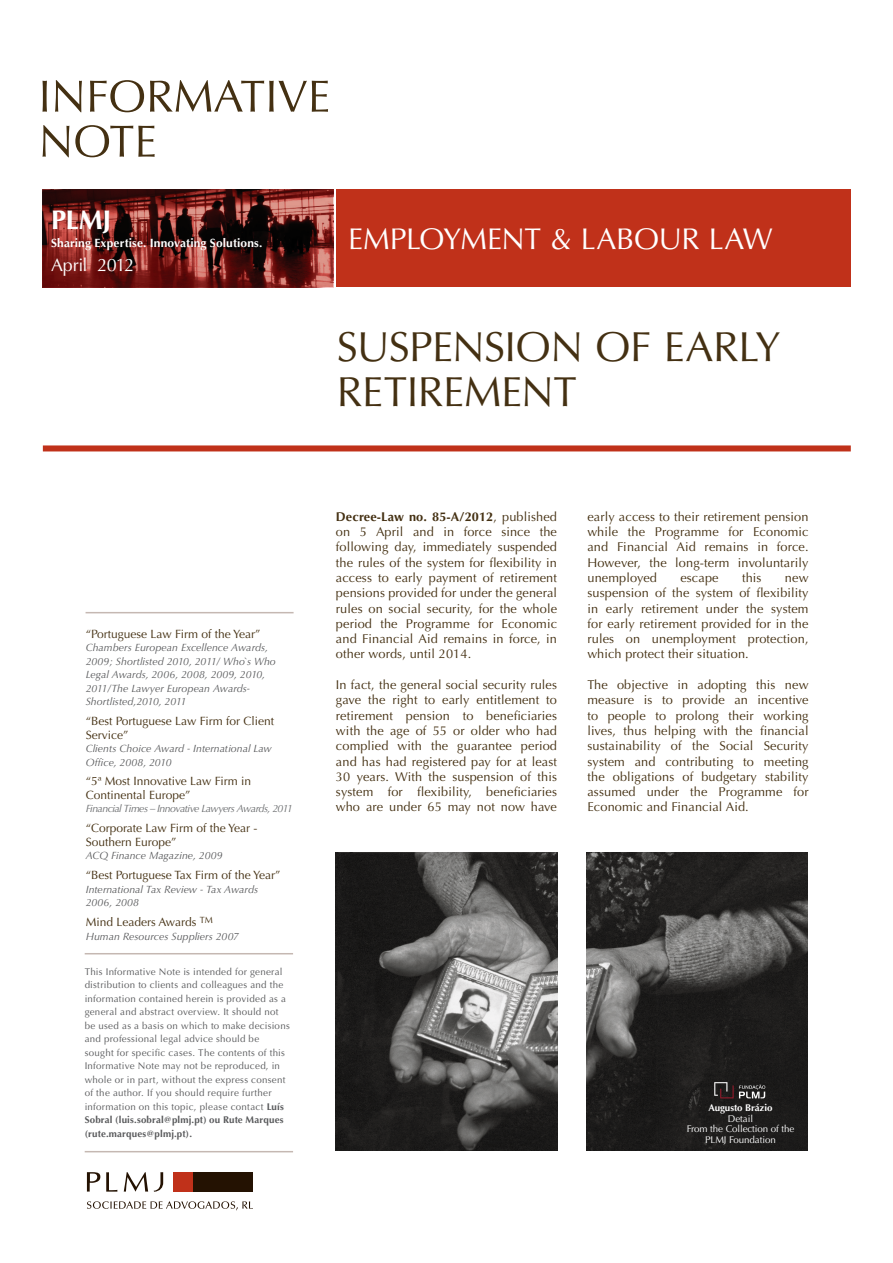
<style>
.page{position:relative;width:893px;height:1263px;background:#fff}
.page>*{position:absolute;margin:0;border:0;box-sizing:border-box;transform-origin:0 0}
.t1{font:42px/45px "Optima";letter-spacing:-.01em;color:#443012}
.t2{font:30px "Optima";letter-spacing:-.01em;color:#fff}
.t3{font:700 27px "Optima";color:#fff}
.t4{font:18px "Optima";letter-spacing:-.045em;color:#fff}
.t5{font:12.75px/15.3px "Optima";letter-spacing:.01em;color:#443012;text-align:justify}
.t6{font:12px/13.5px "Optima";color:#443012}
.t7{font:700 12px "Optima";letter-spacing:.01em;color:#fff}
.t8{font:italic 10.5px/13.5px "Optima";letter-spacing:.005em;color:#58595b}
.t9{font:italic 10.5px "Optima";letter-spacing:-.05em;color:#696b6d}
.t10{font:9.75px/13.5px "Optima";letter-spacing:.03em;color:#58595b}
.t11{font:9.75px/10.5px "Optima";letter-spacing:-.01em;color:#fff;text-align:center}
.t12{font:700 9.75px "Optima";letter-spacing:-.01em;color:#fff}
.s1{font-weight:700}
</style>
<div class="page">
<div style="left:43px;top:445px;width:808px;height:6px;background:#c0311a"></div>
<svg style="left:43px;top:189px;width:290px;height:98px;background:#62221f"></svg>
<div style="left:336px;top:189px;width:515px;height:98px;background:#c0311a"></div>
<svg style="left:43px;top:125px;width:112px;height:32px"></svg>
<svg style="left:43px;top:80px;width:285px;height:32px"></svg>
<hr style="left:86px;top:612px;width:208px;height:1px;background:#c5b8b2">
<div style="left:192px;top:1172px;width:61px;height:19px;background:#241202"></div>
<div style="left:173px;top:1172px;width:19px;height:19px;background:#c0311a"></div>
<svg style="left:87px;top:1172px;width:76px;height:20px"></svg>
<svg style="left:87px;top:1201px;width:166px;height:9px"></svg>
<hr style="left:85px;top:953px;width:208px;height:1px;background:#c5b8b2">
<hr style="left:85px;top:1151px;width:208px;height:1px;background:#c5b8b2">
<img style="left:336px;top:852px;width:221px;height:299px">
<img style="left:586px;top:852px;width:222px;height:299px">
<svg style="left:714px;top:1082px;width:51px;height:16px"></svg>
<p class="t3" style="left:51px;top:205px;width:62px">PLMJ</p>
<p class="t7" style="left:51px;top:236px;width:213px">Sharing Expertise. Innovating Solutions.</p>
<h2 class="t2" style="left:348px;top:221px;width:426px">EMPLOYMENT &amp; LABOUR LAW</h2>
<p class="t4" style="left:51px;top:254px;width:85px">April 2012</p>
<p class="t6" style="left:86px;top:627px;width:176px">“Portuguese Law Firm of the Year”</p>
<p class="t8" style="left:86px;top:641px;width:192px">Chambers European Excellence Awards, 2009; Shortlisted 2010, 2011/ Who`s Who Legal Awards, 2006, 2008, 2009, 2010, 2011/The Lawyer European Awards-Shortlisted,2010, 2011</p>
<p class="t6" style="left:86px;top:714px;width:190px">“Best Portuguese Law Firm for Client<br>Service”</p>
<p class="t8" style="left:86px;top:742px;width:187px">Clients Choice Award - International Law<br>Office, 2008, 2010</p>
<p class="t6" style="left:86px;top:775px;width:167px">“5ª Most Innovative Law Firm in<br>Continental Europe”</p>
<p class="t9" style="left:86px;top:803px;width:208px">Financial Times – Innovative Lawyers Awards, 2011</p>
<p class="t6" style="left:86px;top:822px;width:173px">“Corporate Law Firm of the Year -<br>Southern Europe”</p>
<p class="t8" style="left:86px;top:849px;width:138px">ACQ Finance Magazine, 2009</p>
<p class="t6" style="left:86px;top:868px;width:196px">“Best Portuguese Tax Firm of the Year”</p>
<p class="t8" style="left:86px;top:882px;width:174px">International Tax Review - Tax Awards<br>2006, 2008</p>
<p class="t6" style="left:86px;top:915px;width:129px">Mind Leaders Awards <sup>TM</sup></p>
<p class="t8" style="left:86px;top:930px;width:155px">Human Resources Suppliers 2007</p>
<p class="t10" style="left:85px;top:965px;width:207px">This Informative Note is intended for general distribution to clients and colleagues and the information contained herein is provided as a general and abstract overview. It should not be used as a basis on which to make decisions and professional legal advice should be sought for specific cases. The contents of this Informative Note may not be reproduced, in whole or in part, without the express consent of the author. If you should require further information on this topic, please contact <span class="s1">Luís Sobral (luis.sobral@plmj.pt) ou Rute Marques (rute.marques@plmj.pt).</span></p>
<p class="t1" style="left:337px;top:324px;width:445px">SUSPENSION OF EARLY<br>RETIREMENT</p>
<p class="t5" style="left:336px;top:509px;width:223px"><span class="s1">Decree-Law no. 85-A/2012</span>, published on 5 April and in force since the following day, immediately suspended the rules of the system for flexibility in access to early payment of retirement pensions provided for under the general rules on social security, for the whole period the Programme for Economic and Financial Aid remains in force, in other words, until 2014.</p>
<p class="t5" style="left:336px;top:677px;width:223px">In fact, the general social security rules gave the right to early entitlement to retirement pension to beneficiaries with the age of 55 or older who had complied with the guarantee period and has had registered pay for at least 30 years. With the suspension of this system for flexibility, beneficiaries who are under 65 may not now have</p>
<p class="t5" style="left:587px;top:509px;width:223px">early access to their retirement pension while the Programme for Economic and Financial Aid remains in force.<br>However, the long-term involuntarily unemployed</p>
<p class="t5" style="left:680px;top:570px;width:40px">escape</p>
<p class="t5" style="left:742px;top:570px;width:21px">this</p>
<p class="t5" style="left:587px;top:570px;width:223px;text-indent:197px">new suspension of the system of flexibility in early retirement under the system for early retirement provided for in the rules on unemployment protection, which protect their situation.</p>
<p class="t5" style="left:587px;top:677px;width:223px">The objective in adopting this new measure is to provide an incentive to people to prolong their working lives, thus helping with the financial sustainability of the Social Security system and contributing to meeting the obligations of budgetary stability assumed under the Programme for Economic and Financial Aid.</p>
<p class="t12" style="left:709px;top:1102px;width:65px">Augusto Brázio</p>
<p class="t11" style="left:728px;top:1113px;width:27px">Detail</p>
<p class="t11" style="left:687px;top:1124px;width:109px">From the Collection of the<br>PLMJ Foundation</p>
</div>
